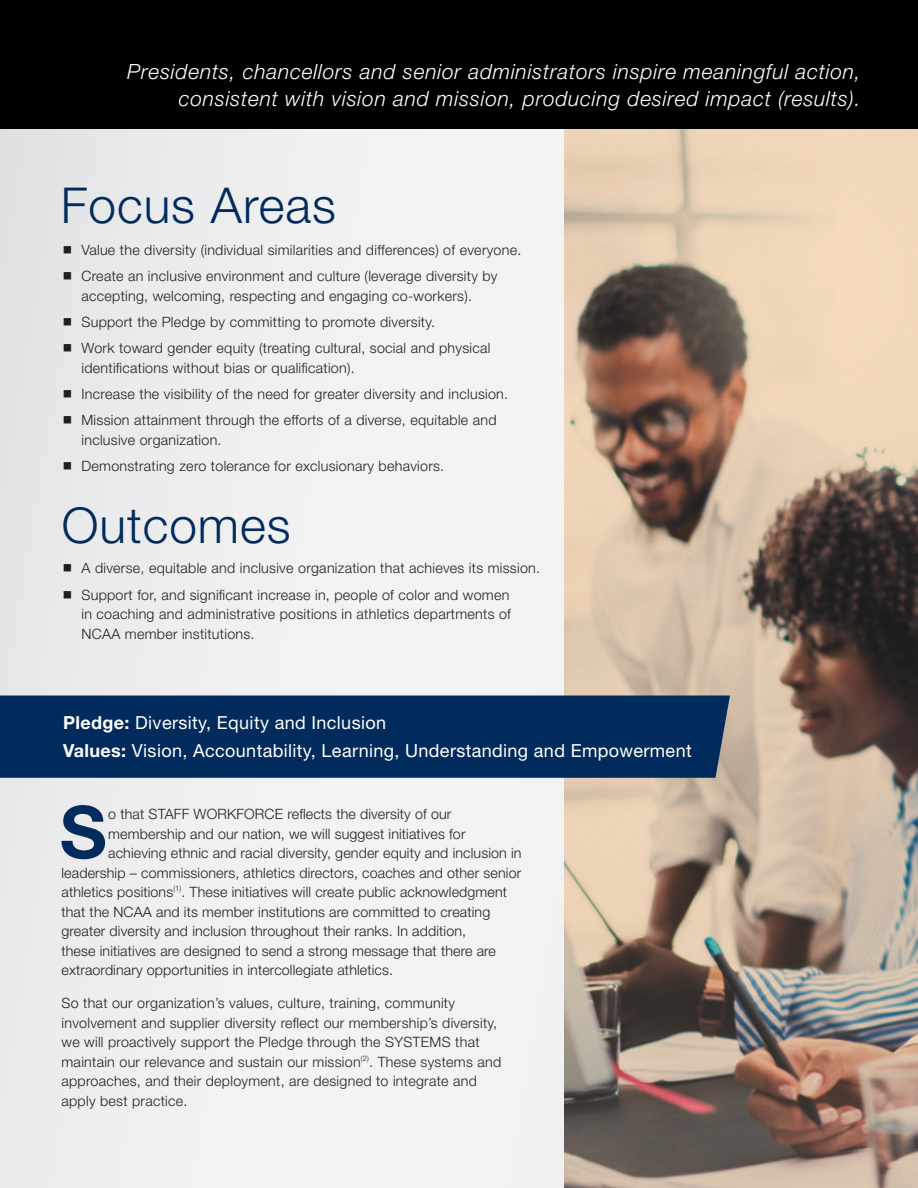
<style>
.page{position:relative;width:918px;height:1188px;background:#f0f1f2}
.page>*{position:absolute;margin:0;border:0;box-sizing:border-box;transform-origin:0 0}
.BodyCopy_No_Bullet{font:700 72.45px "Helvetica Neue LT Std";color:#002b5c}
.t1{font:300 49.5px "Helvetica Neue LT Std";letter-spacing:.02em;color:#002b5c}
.t2{font:italic 300 21px/27px "Helvetica Neue LT Std";letter-spacing:.035em;color:#fff;text-align:right}
.t3{font:18px "Helvetica Neue LT Std";letter-spacing:.02em;color:#fff}
.BodyCopy_No_Bullet-2{font:300 14.25px/19.5px "Helvetica Neue LT Std";letter-spacing:.02em;color:#231f20}
.s1{font-weight:700}
</style>
<div class="page">
<svg style="left:564px;top:128px;width:354px;height:1060px"></svg>
<div style="left:0;top:696px;width:730px;height:82px;background:#002b5c"></div>
<div style="left:0;top:0;width:918px;height:128px;background:#000001"></div>
<svg style="left:64px;top:246px;width:7px;height:7px"></svg>
<svg style="left:64px;top:272px;width:7px;height:8px"></svg>
<svg style="left:64px;top:318px;width:6px;height:7px"></svg>
<svg style="left:64px;top:344px;width:2px;height:8px"></svg>
<p class="t2" style="left:127px;top:58px;width:735px">Presidents, chancellors and senior administrators inspire meaningful action, consistent with vision and mission, producing desired impact (results).</p>
<p class="t1" style="left:61px;top:175px;width:276px">Focus Areas</p>
<p class="BodyCopy_No_Bullet-2" style="left:81px;top:240px;width:441px">Value the diversity (individual similarities and differences) of everyone.</p>
<p class="BodyCopy_No_Bullet-2" style="left:81px;top:266px;width:418px">Create an inclusive environment and culture (leverage diversity by accepting, welcoming, respecting and engaging co-workers).</p>
<p class="BodyCopy_No_Bullet-2" style="left:81px;top:312px;width:355px">Support the Pledge by committing to promote diversity.</p>
<p class="BodyCopy_No_Bullet-2" style="left:81px;top:338px;width:410px">Work toward gender equity (treating cultural, social and physical identifications without bias or qualification).</p>
<p class="BodyCopy_No_Bullet-2" style="left:81px;top:384px;width:428px">Increase the visibility of the need for greater diversity and inclusion.</p>
<p class="BodyCopy_No_Bullet-2" style="left:81px;top:410px;width:417px">Mission attainment through the efforts of a diverse, equitable and inclusive organization.</p>
<p class="BodyCopy_No_Bullet-2" style="left:81px;top:456px;width:364px">Demonstrating zero tolerance for exclusionary behaviors.</p>
<p class="t1" style="left:62px;top:495px;width:230px">Outcomes</p>
<p class="BodyCopy_No_Bullet-2" style="left:81px;top:558px;width:460px">A diverse, equitable and inclusive organization that achieves its mission.</p>
<p class="BodyCopy_No_Bullet-2" style="left:81px;top:585px;width:431px;text-align:justify">Support for, and significant increase in, people of color and women in coaching and administrative positions in athletics departments of NCAA member institutions.</p>
<p class="t3" style="left:63px;top:712px;width:325px"><span class="s1">Pledge:</span> Diversity, Equity and Inclusion</p>
<p class="t3" style="left:63px;top:740px;width:630px"><span class="s1">Values:</span> Vision, Accountability, Learning, Understanding and Empowerment</p>
<p class="BodyCopy_No_Bullet" style="left:60px;top:787px;width:49px">S</p>
<p class="BodyCopy_No_Bullet-2" style="left:108px;top:804px;width:345px">o that STAFF WORKFORCE reflects the diversity of our</p>
<p class="BodyCopy_No_Bullet-2" style="left:108px;top:823px;width:359px">membership and our nation, we will suggest initiatives for</p>
<p class="BodyCopy_No_Bullet-2" style="left:108px;top:843px;width:415px">achieving ethnic and racial diversity, gender equity and inclusion in</p>
<p class="BodyCopy_No_Bullet-2" style="left:62px;top:862px;width:461px">leadership – commissioners, athletics directors, coaches and other senior</p>
<p class="BodyCopy_No_Bullet-2" style="left:62px;top:882px;width:447px">athletics positions<sup>(1)</sup>. These initiatives will create public acknowledgment</p>
<p class="BodyCopy_No_Bullet-2" style="left:62px;top:901px;width:430px">that the NCAA and its member institutions are committed to creating</p>
<p class="BodyCopy_No_Bullet-2" style="left:62px;top:921px;width:406px">greater diversity and inclusion throughout their ranks. In addition,</p>
<p class="BodyCopy_No_Bullet-2" style="left:62px;top:940px;width:436px">these initiatives are designed to send a strong message that there are</p>
<p class="BodyCopy_No_Bullet-2" style="left:62px;top:960px;width:333px">extraordinary opportunities in intercollegiate athletics.</p>
<p class="BodyCopy_No_Bullet-2" style="left:62px;top:993px;width:441px">So that our organization’s values, culture, training, community involvement and supplier diversity reflect our membership’s diversity, we will proactively support the Pledge through the SYSTEMS that maintain our relevance and sustain our mission<sup>(2)</sup>. These systems and approaches, and their deployment, are designed to integrate and apply best practice.</p>
</div>
